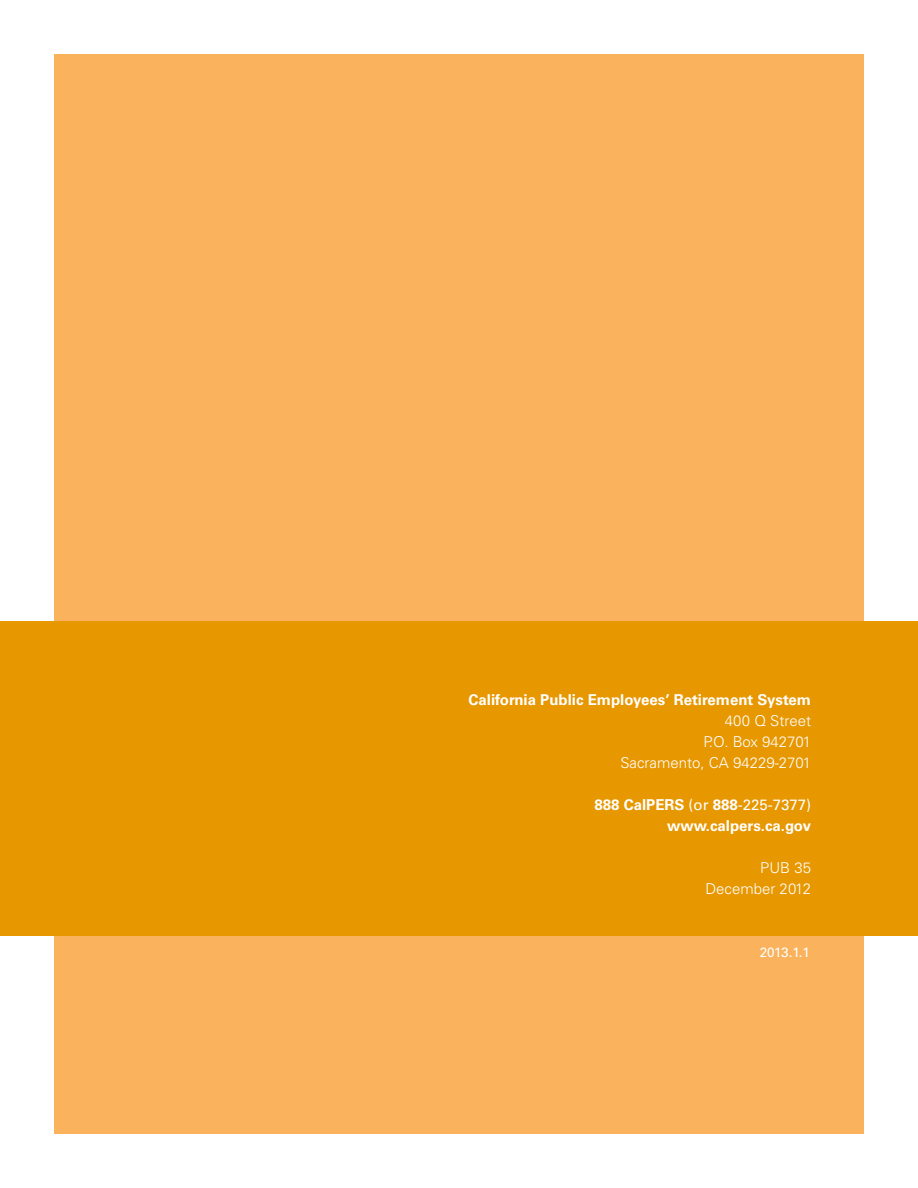
<style>
.page{position:relative;width:918px;height:1188px;background:#fff}
.page>*{position:absolute;margin:0;border:0;box-sizing:border-box;transform-origin:0 0}
.t1{font:700 15px/21px "Univers";color:#fff;text-align:right}
.t2{font:300 15px/21px "Univers";color:#fff;text-align:right}
.t3{font:13.5px "Univers";letter-spacing:-.005em;color:#fff}
.s1{font-weight:400}
</style>
<div class="page">
<div style="left:54px;top:54px;width:810px;height:1080px;background:#fab25c"></div>
<div style="left:0;top:621px;width:918px;height:315px;background:#e79700"></div>
<p class="t1" style="left:469px;top:689px;width:344px">California Public Employees’ Retirement System</p>
<p class="t2" style="left:620px;top:710px;width:192px">400 Q Street<br>P.O. Box 942701<br>Sacramento, CA 94229-2701</p>
<p class="t1" style="left:595px;top:794px;width:218px">888 CalPERS <span class="s1">(or</span> 888<span class="s1">-225-7377) </span>www.calpers.ca.gov</p>
<p class="t2" style="left:705px;top:857px;width:107px">PUB 35<br>December 2012</p>
<p class="t3" style="left:751px;top:944px;width:61px">20 X.X X</p>
<p class="t3" style="left:760px;top:944px;width:52px">2013.1.1</p>
</div>
